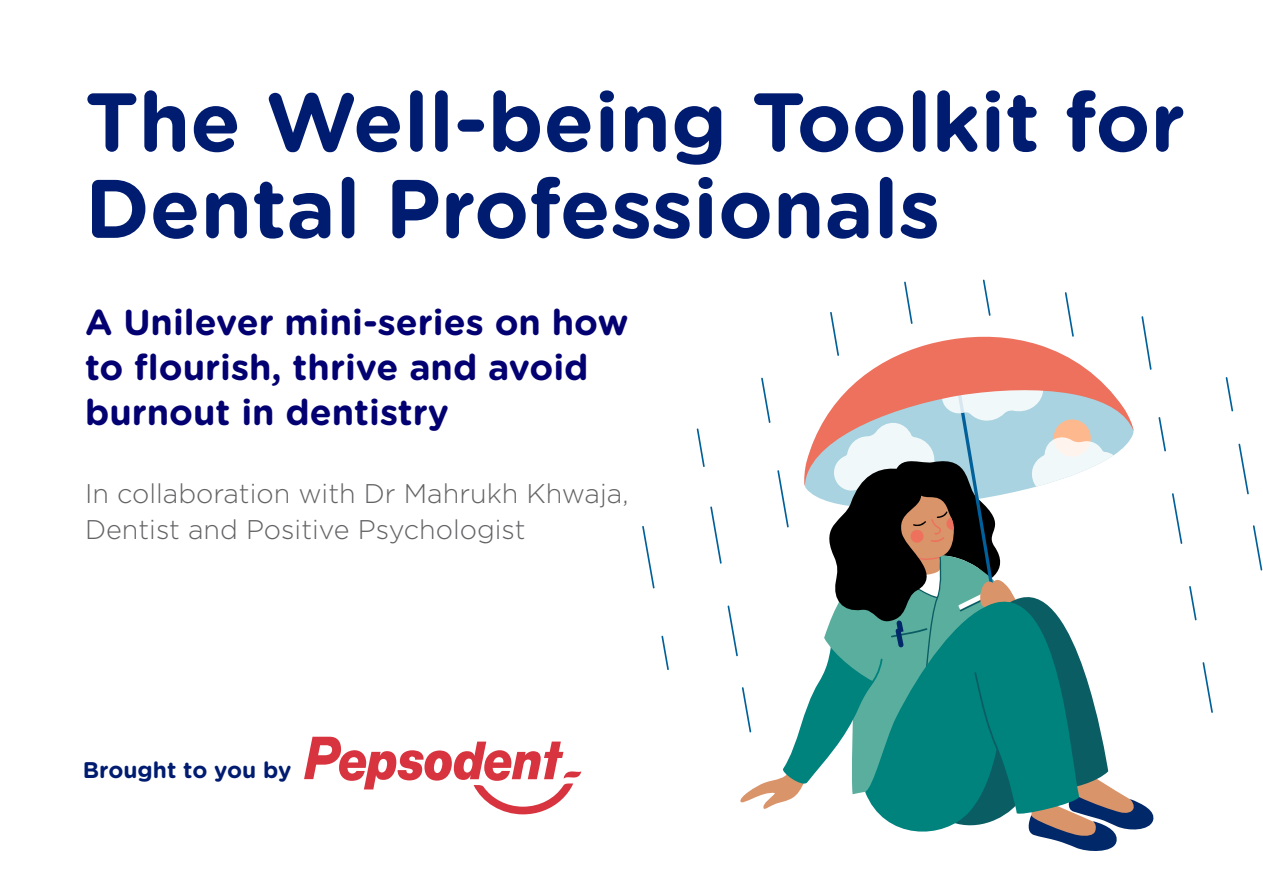
<style>
.page{position:relative;width:1263px;height:893px;background:#fff}
.page>*{position:absolute;margin:0;border:0;box-sizing:border-box;transform-origin:0 0}
.t1{font:700 82.8px/86.6px "Gotham Rounded";color:#001c70}
.t2{font:700 36px/45px "Gotham Rounded";color:#030072}
.t3{font:300 27px/36px "Gotham HTF";color:#636366}
.t4{font:700 22.65px "Gotham Rounded";color:#001c70}
</style>
<div class="page">
<svg style="left:642px;top:526px;width:27px;height:144px"></svg>
<svg style="left:1226px;top:377px;width:7px;height:34px"></svg>
<svg style="left:1189px;top:586px;width:24px;height:127px"></svg>
<svg style="left:1238px;top:444px;width:25px;height:127px"></svg>
<svg style="left:697px;top:280px;width:485px;height:571px"></svg>
<svg style="left:304px;top:737px;width:277px;height:77px"></svg>
<p class="t1" style="left:85px;top:75px;width:1101px">The Well-being Toolkit for<br>Dental Professionals</p>
<p class="t2" style="left:85px;top:298px;width:545px">A Unilever mini-series on how to flourish, thrive and avoid burnout in dentistry</p>
<p class="t3" style="left:85px;top:475px;width:545px">In collaboration with Dr Mahrukh Khwaja,<br>Dentist and Positive Psychologist</p>
<p class="t4" style="left:83px;top:754px;width:210px">Brought to you by</p>
</div>
